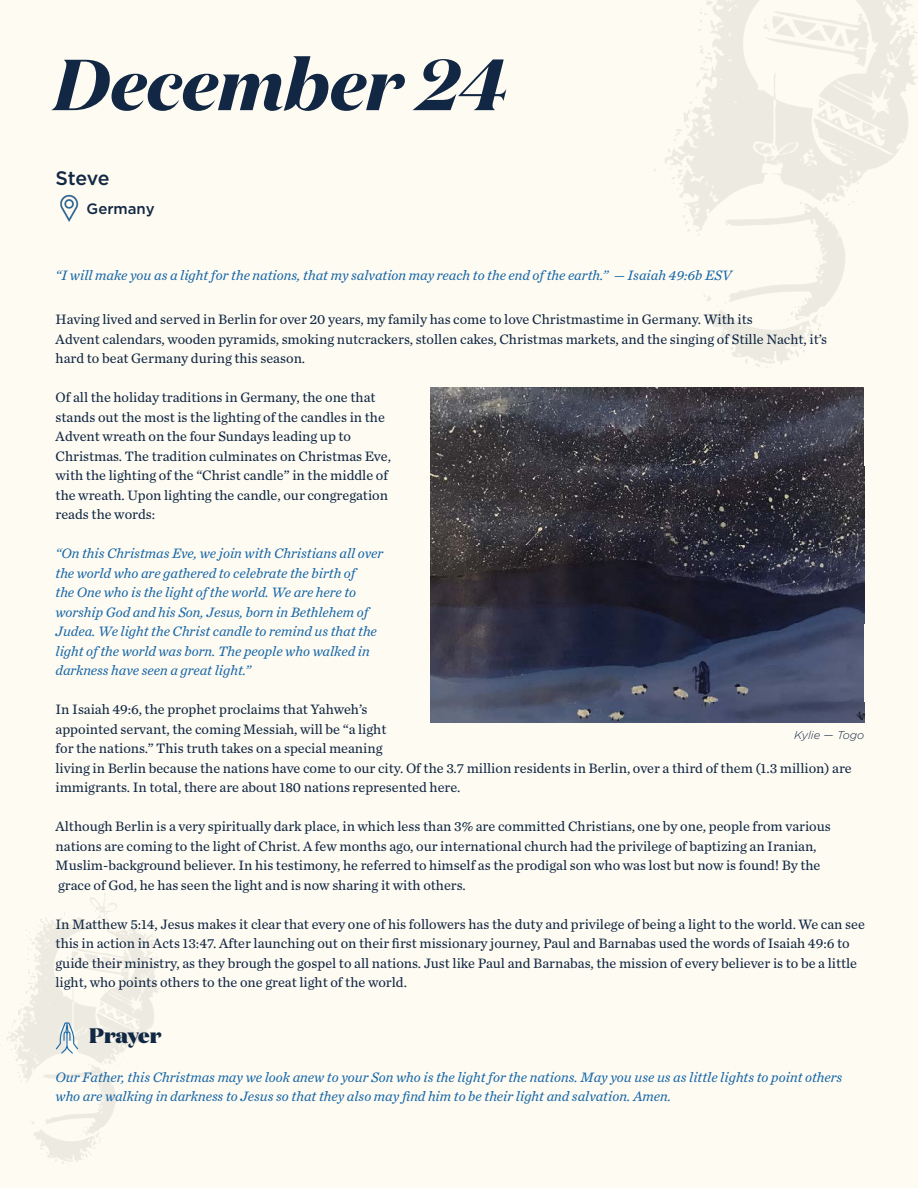
<style>
.page{position:relative;width:918px;height:1188px;background:#fefbf2}
.page>*{position:absolute;margin:0;border:0;box-sizing:border-box;transform-origin:0 0}
.t1{font:italic 700 72px "Domaine Display";color:#112743}
.t2{font:900 21px "Domaine Display";color:#112743}
.t3{font:500 19.5px "Gotham";letter-spacing:-.02em;color:#112743}
.t4{font:500 15px "Gotham";color:#112743}
.t5{font:14.25px/19.5px "Chronicle Text G2";color:#112743}
.t6{font:italic 14.25px/19.5px "Chronicle Text G2";color:#1767a8}
.t7{font:italic 300 11.25px "Gotham";color:#112743}
</style>
<div class="page">
<img style="left:431px;top:388px;width:433px;height:334px">
<img style="left:60px;top:194px;width:19px;height:28px">
<svg style="left:56px;top:1022px;width:22px;height:32px"></svg>
<p class="t1" style="left:54px;top:38px;width:454px">December 24</p>
<p class="t3" style="left:56px;top:165px;width:56px">Steve</p>
<p class="t4" style="left:87px;top:199px;width:70px">Germany</p>
<p class="t6" style="left:56px;top:265px;width:677px">“I will make you as a light for the nations, that my salvation may reach to the end of the earth.” — Isaiah 49:6b ESV</p>
<p class="t5" style="left:56px;top:309px;width:699px">Having lived and served in Berlin for over 20 years, my family has come to love Christmastime in Germany. With its</p>
<p class="t5" style="left:56px;top:329px;width:773px">Advent calendars, wooden pyramids, smoking nutcrackers, stollen cakes, Christmas markets, and the singing of Stille Nacht, it’s</p>
<p class="t5" style="left:56px;top:348px;width:251px">hard to beat Germany during this season.</p>
<p class="t5" style="left:56px;top:387px;width:322px">Of all the holiday traditions in Germany, the one that</p>
<p class="t5" style="left:56px;top:407px;width:331px">stands out the most is the lighting of the candles in the</p>
<p class="t5" style="left:56px;top:426px;width:297px">Advent wreath on the four Sundays leading up to</p>
<p class="t5" style="left:56px;top:446px;width:337px">Christmas. The tradition culminates on Christmas Eve,</p>
<p class="t5" style="left:56px;top:465px;width:334px">with the lighting of the “Christ candle” in the middle of</p>
<p class="t5" style="left:56px;top:485px;width:334px">the wreath. Upon lighting the candle, our congregation</p>
<p class="t5" style="left:56px;top:504px;width:101px">reads the words:</p>
<p class="t6" style="left:56px;top:543px;width:329px">“On this Christmas Eve, we join with Christians all over</p>
<p class="t6" style="left:56px;top:563px;width:301px">the world who are gathered to celebrate the birth of</p>
<p class="t6" style="left:56px;top:582px;width:302px">the One who is the light of the world. We are here to</p>
<p class="t6" style="left:56px;top:602px;width:314px">worship God and his Son, Jesus, born in Bethlehem of</p>
<p class="t6" style="left:56px;top:621px;width:323px">Judea. We light the Christ candle to remind us that the</p>
<p class="t6" style="left:56px;top:640px;width:316px">light of the world was born. The people who walked in</p>
<p class="t6" style="left:56px;top:660px;width:197px">darkness have seen a great light.”</p>
<p class="t5" style="left:56px;top:699px;width:313px">In Isaiah 49:6, the prophet proclaims that Yahweh’s</p>
<p class="t5" style="left:56px;top:719px;width:332px">appointed servant, the coming Messiah, will be “a light</p>
<p class="t5" style="left:56px;top:738px;width:328px">for the nations.” This truth takes on a special meaning</p>
<p class="t5" style="left:56px;top:758px;width:798px">living in Berlin because the nations have come to our city. Of the 3.7 million residents in Berlin, over a third of them (1.3 million) are immigrants. In total, there are about 180 nations represented here.</p>
<p class="t5" style="left:56px;top:816px;width:777px">Although Berlin is a very spiritually dark place, in which less than 3% are committed Christians, one by one, people from various</p>
<p class="t5" style="left:56px;top:836px;width:763px">nations are coming to the light of Christ. A few months ago, our international church had the privilege of baptizing an Iranian,</p>
<p class="t5" style="left:56px;top:855px;width:766px">Muslim-background believer. In his testimony, he referred to himself as the prodigal son who was lost but now is found! By the</p>
<p class="t5" style="left:58px;top:875px;width:409px">grace of God, he has seen the light and is now sharing it with others.</p>
<p class="t5" style="left:56px;top:914px;width:811px">In Matthew 5:14, Jesus makes it clear that every one of his followers has the duty and privilege of being a light to the world. We can see this in action in Acts 13:47. After launching out on their first missionary journey, Paul and Barnabas used the words of Isaiah 49:6 to guide their ministry, as they brough the gospel to all nations. Just like Paul and Barnabas, the mission of every believer is to be a little light, who points others to the one great light of the world.</p>
<p class="t7" style="left:794px;top:728px;width:72px">Kylie — Togo</p>
<p class="t2" style="left:89px;top:1021px;width:74px">Prayer</p>
<p class="t6" style="left:56px;top:1067px;width:788px">Our Father, this Christmas may we look anew to your Son who is the light for the nations. May you use us as little lights to point others who are walking in darkness to Jesus so that they also may find him to be their light and salvation. Amen.</p>
</div>
